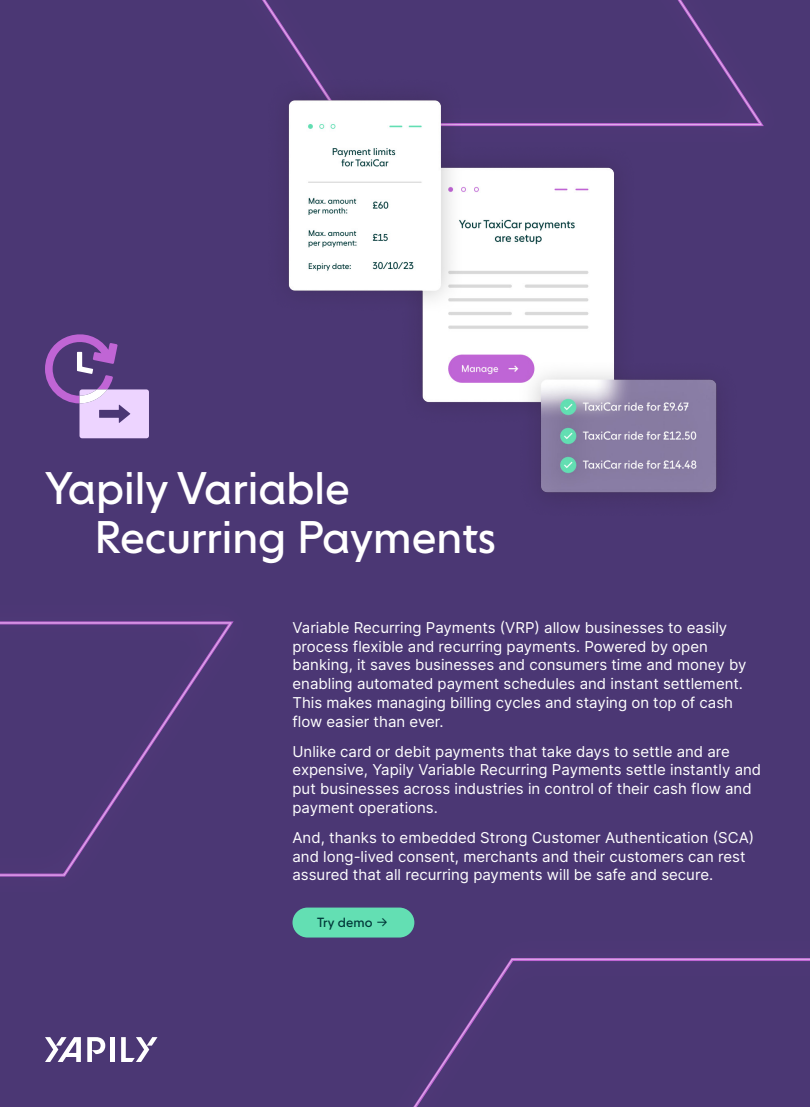
<style>
.page{position:relative;width:810px;height:1107px;background:#4b3774}
.page>*{position:absolute;margin:0;border:0;box-sizing:border-box;transform-origin:0 0}
.t1{font:45px/48.8px "NEXT Book";color:#fff}
.t2{font:15px/18.8px "Inter";color:#fff}
.t3{font:13.12px "NEXT Book";letter-spacing:.01em;color:#003839}
.s1{font-family:"Inter"}
</style>
<div class="page">
<div style="left:110px;top:1037px;width:5px;height:25px;background:#fff"></div>
<svg style="left:87px;top:1037px;width:18px;height:25px"></svg>
<svg style="left:121px;top:1037px;width:37px;height:25px"></svg>
<svg style="left:45px;top:1037px;width:36px;height:25px"></svg>
<svg style="left:413px;top:959px;width:397px;height:148px"></svg>
<svg style="left:0;top:622px;width:231px;height:253px"></svg>
<div style="left:292px;top:908px;width:122px;height:30px;background:#63dfb3;border-radius:15px"></div>
<svg style="left:45px;top:334px;width:104px;height:104px"></svg>
<img style="left:266px;top:6px;width:498px;height:490px">
<h1 class="t1" style="left:94px;top:464px;width:403px;text-indent:-50px">Yapily Variable<br>Recurring Payments</h1>
<p class="t2" style="left:292px;top:618px;width:455px">Variable Recurring Payments (VRP) allow businesses to easily process flexible and recurring payments. Powered by open banking, it saves businesses and consumers time and money by enabling automated payment schedules and instant settlement.<br>This makes managing billing cycles and staying on top of cash flow easier than ever.</p>
<p class="t2" style="left:292px;top:741px;width:470px">Unlike card or debit payments that take days to settle and are expensive, Yapily Variable Recurring Payments settle instantly and put businesses across industries in control of their cash flow and payment operations.</p>
<p class="t2" style="left:292px;top:828px;width:463px">And, thanks to embedded Strong Customer Authentication (SCA) and long-lived consent, merchants and their customers can rest assured that all recurring payments will be safe and secure.</p>
<p class="t3" style="left:317px;top:914px;width:73px">Try demo <span class="s1">→</span></p>
</div>
